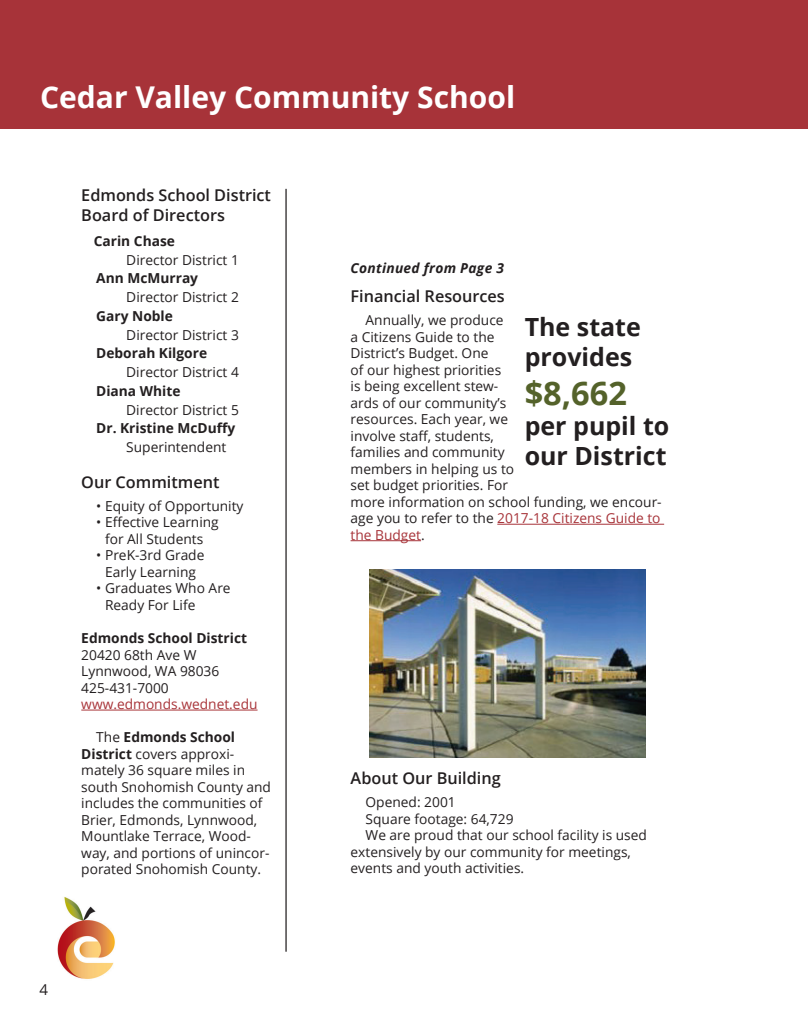
<style>
.page{position:relative;width:808px;height:1033px;background:#fff}
.page>*{position:absolute;margin:0;border:0;box-sizing:border-box;transform-origin:0 0}
.t1{font:700 32.5px "Open Sans";color:#54622a}
.t2{font:700 30px "Open Sans";color:#fff}
.t3{font:700 25px/30px "Open Sans";color:#231f20}
.t4{font:600 16.25px/19.5px "Open Sans";color:#231f20}
.t5{font:15px "Open Sans";color:#231f20}
.t6{font:13.75px/16.5px "Open Sans";color:#231f20}
.t7{font:700 13.75px "Open Sans";color:#231f20}
.t8{font:13.75px "Open Sans";color:#a83439}
.t9{font:italic 700 13.75px "Open Sans";letter-spacing:.02em;color:#231f20}
.s1{font-weight:700}
.s2{color:#a73339}
</style>
<div class="page">
<hr style="left:497px;top:524px;width:167px;height:1px;background:#a73339">
<hr style="left:350px;top:540px;width:71px;height:1px;background:#a73339">
<hr style="left:285px;top:189px;width:2px;height:762px;background:#231f20">
<div style="left:0;top:0;width:808px;height:129px;background:#a73339"></div>
<img style="left:369px;top:569px;width:276px;height:188px">
<img style="left:57px;top:897px;width:58px;height:82px">
<hr style="left:81px;top:709px;width:176px;height:1px;background:#a83439">
<h2 class="t2" style="left:40px;top:76px;width:476px">Cedar Valley Community School</h2>
<p class="t4" style="left:81px;top:185px;width:191px">Edmonds School District<br>Board of Directors</p>
<p class="t7" style="left:94px;top:231px;width:83px">Carin Chase</p>
<p class="t6" style="left:126px;top:251px;width:114px">Director District 1</p>
<p class="t7" style="left:96px;top:268px;width:103px">Ann McMurray</p>
<p class="t6" style="left:126px;top:288px;width:114px">Director District 2</p>
<p class="t7" style="left:96px;top:306px;width:78px">Gary Noble</p>
<p class="t6" style="left:126px;top:326px;width:114px">Director District 3</p>
<p class="t7" style="left:96px;top:344px;width:112px">Deborah Kilgore</p>
<p class="t6" style="left:126px;top:363px;width:114px">Director District 4</p>
<p class="t7" style="left:96px;top:381px;width:86px">Diana White</p>
<p class="t6" style="left:126px;top:401px;width:114px">Director District 5</p>
<p class="t7" style="left:96px;top:419px;width:140px">Dr. Kristine McDuffy</p>
<p class="t6" style="left:126px;top:438px;width:102px">Superintendent</p>
<p class="t4" style="left:81px;top:472px;width:140px">Our Commitment</p>
<p class="t6" style="left:96px;top:497px;width:149px">• Equity of Opportunity</p>
<p class="t6" style="left:96px;top:514px;width:124px;text-align:center">• Effective Learning for All Students</p>
<p class="t6" style="left:96px;top:547px;width:110px;text-align:center">• PreK-3rd Grade<br>Early Learning</p>
<p class="t6" style="left:105px;top:580px;width:127px;text-indent:-9px">• Graduates Who Are<br>Ready For Life</p>
<p class="t7" style="left:81px;top:628px;width:167px">Edmonds School District</p>
<p class="t6" style="left:81px;top:646px;width:139px">20420 68th Ave W<br>Lynnwood, WA 98036<br>425-431-7000</p>
<p class="t8" style="left:81px;top:694px;width:178px">www.edmonds.wednet.edu</p>
<p class="t6" style="left:81px;top:728px;width:191px;text-indent:15px">The <span class="s1">Edmonds School<br>District</span> covers approxi&shy;mately 36 square miles in south Snohomish County and includes the communities of<br>Brier, Edmonds, Lynnwood,<br>Mountlake Terrace, Wood&shy;way, and portions of unincor&shy;porated Snohomish County.</p>
<p class="t5" style="left:39px;top:979px;width:10px">4</p>
<p class="t9" style="left:350px;top:258px;width:155px">Continued from Page 3</p>
<p class="t4" style="left:350px;top:286px;width:156px">Financial Resources</p>
<p class="t6" style="left:350px;top:311px;width:312px;text-indent:15px">Annually, we produce<br>a Citizens Guide to the<br>District’s Budget. One<br>of our highest priorities<br>is being excellent stew-<br>ards of our community’s<br>resources. Each year, we<br>involve staff, students,<br>families and community<br>members in helping us to<br>set budget priorities. For<br>more information on school funding, we encour&shy;age you to refer to the <span class="s2">2017-18 Citizens Guide to the Budget</span>.</p>
<h3 class="t3" style="left:524px;top:311px;width:118px">The state provides</h3>
<h1 class="t1" style="left:524px;top:370px;width:104px">$8,662</h1>
<h3 class="t3" style="left:524px;top:410px;width:146px">per pupil to our District</h3>
<p class="t4" style="left:350px;top:768px;width:152px">About Our Building</p>
<p class="t6" style="left:365px;top:793px;width:92px">Opened: 2001</p>
<p class="t6" style="left:365px;top:810px;width:149px">Square footage: 64,729</p>
<p class="t6" style="left:365px;top:826px;width:283px">We are proud that our school facility is used</p>
<p class="t6" style="left:350px;top:843px;width:282px">extensively by our community for meetings,</p>
<p class="t6" style="left:350px;top:859px;width:175px">events and youth activities.</p>
</div>
